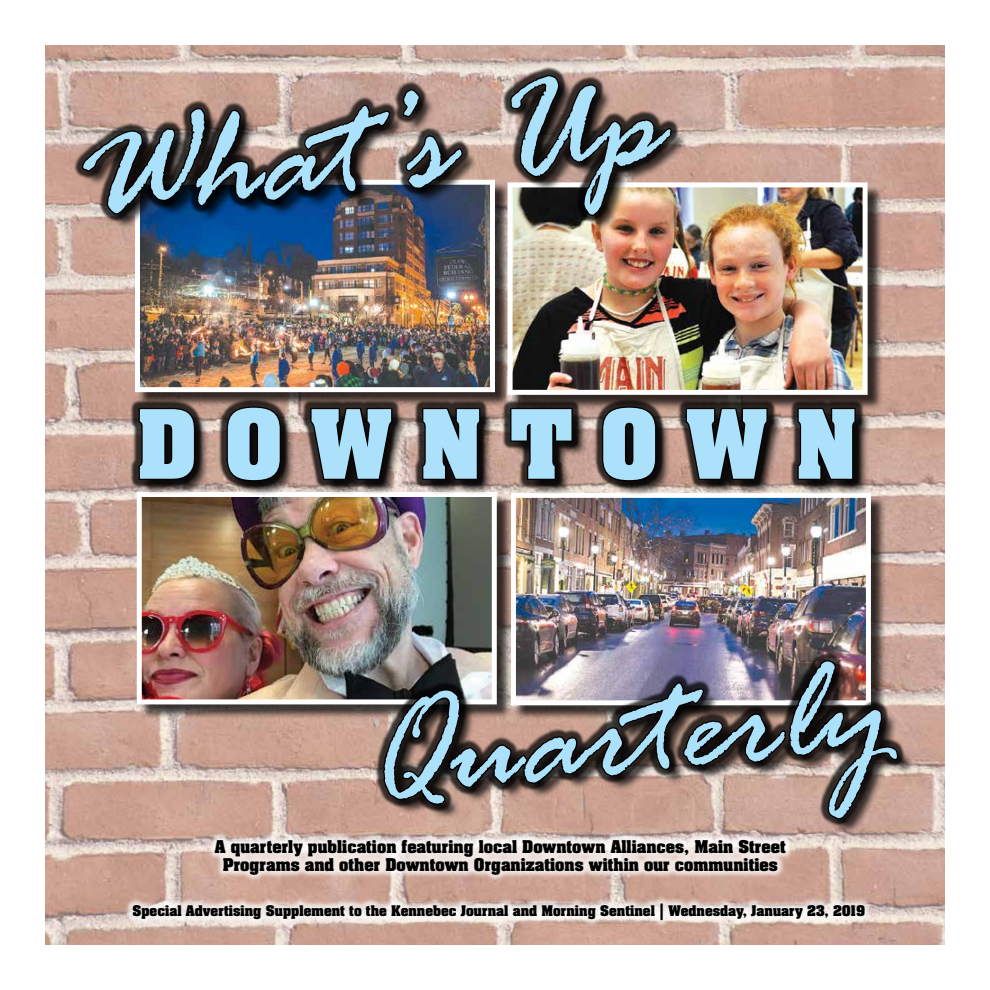
<style>
.page{position:relative;width:990px;height:990px;background:#fff}
.page>*{position:absolute;margin:0;border:0;box-sizing:border-box;transform-origin:0 0}
.t1{font:italic 150px "Rage";color:#abe1fa}
.t2{font:700 81.25px "Aachen Std";color:#abe1fa}
.t3{font:700 15px/18px "Aachen Std";color:#000;text-align:center}
.t4{font:700 12.5px "Aachen Std";color:#000}
</style>
<div class="page">
<img style="left:45px;top:45px;width:900px;height:900px">
<div style="left:137px;top:182px;width:373px;height:225px;background:#000;opacity:.75"></div>
<img style="left:141px;top:273px;width:348px;height:113px">
<div style="left:135px;top:180px;width:360px;height:212px;border:5px solid #fff"></div>
<div style="left:509px;top:184px;width:374px;height:226px;background:#000;opacity:.75"></div>
<img style="left:514px;top:188px;width:348px;height:201px">
<div style="left:508px;top:182px;width:360px;height:213px;border:5px solid #fff"></div>
<div style="left:139px;top:494px;width:373px;height:226px;background:#000;opacity:.75"></div>
<img style="left:143px;top:498px;width:348px;height:200px">
<div style="left:137px;top:492px;width:360px;height:212px;border:5px solid #fff"></div>
<div style="left:513px;top:495px;width:373px;height:226px;background:#000;opacity:.75"></div>
<img style="left:517px;top:499px;width:348px;height:139px">
<div style="left:511px;top:493px;width:360px;height:212px;border:5px solid #fff"></div>
<img style="left:68px;top:54px;width:620px;height:219px">
<img style="left:83px;top:75px;width:309px;height:275px">
<svg style="left:400px;top:88px;width:65px;height:103px;background:#685955"></svg>
<img style="left:508px;top:73px;width:165px;height:162px">
<img style="left:367px;top:638px;width:545px;height:234px">
<img style="left:382px;top:645px;width:517px;height:218px">
<div style="left:125px;top:895px;width:748px;height:33px;background:#fff;opacity:.75"></div>
<div style="left:207px;top:832px;width:587px;height:50px;background:#fff;opacity:.75"></div>
<div style="left:141px;top:408px;width:730px;height:89px;background:#000;opacity:.75"></div>
<div style="left:131px;top:398px;width:733px;height:92px;background:#000;opacity:.75"></div>
<svg style="left:137px;top:406px;width:60px;height:75px;background:#151210"></svg>
<svg style="left:225px;top:405px;width:57px;height:78px;background:#181312"></svg>
<svg style="left:309px;top:407px;width:85px;height:74px;background:#1b1614"></svg>
<svg style="left:421px;top:406px;width:61px;height:75px;background:#120f0e"></svg>
<svg style="left:509px;top:407px;width:65px;height:74px;background:#312825"></svg>
<svg style="left:601px;top:405px;width:57px;height:78px;background:#171311"></svg>
<svg style="left:684px;top:407px;width:85px;height:74px;background:#1b1614"></svg>
<svg style="left:796px;top:406px;width:61px;height:75px;background:#13100e"></svg>
<h1 class="t1" style="left:68px;top:99px;width:587px;rotate:-6deg">What’s Up</h1>
<h2 class="t2" style="left:137px;top:386px;width:723px">D O W N T O W N</h2>
<h1 class="t1" style="left:357px;top:679px;width:527px;rotate:-6deg">Quarterly</h1>
<p class="t3" style="left:215px;top:838px;width:572px">A quarterly publication featuring local Downtown Alliances, Main Street<br>Programs and other Downtown Organizations within our communities</p>
<p class="t4" style="left:132px;top:902px;width:734px">Special Advertising Supplement to the Kennebec Journal and Morning Sentinel | Wednesday, January 23, 2019</p>
</div>
